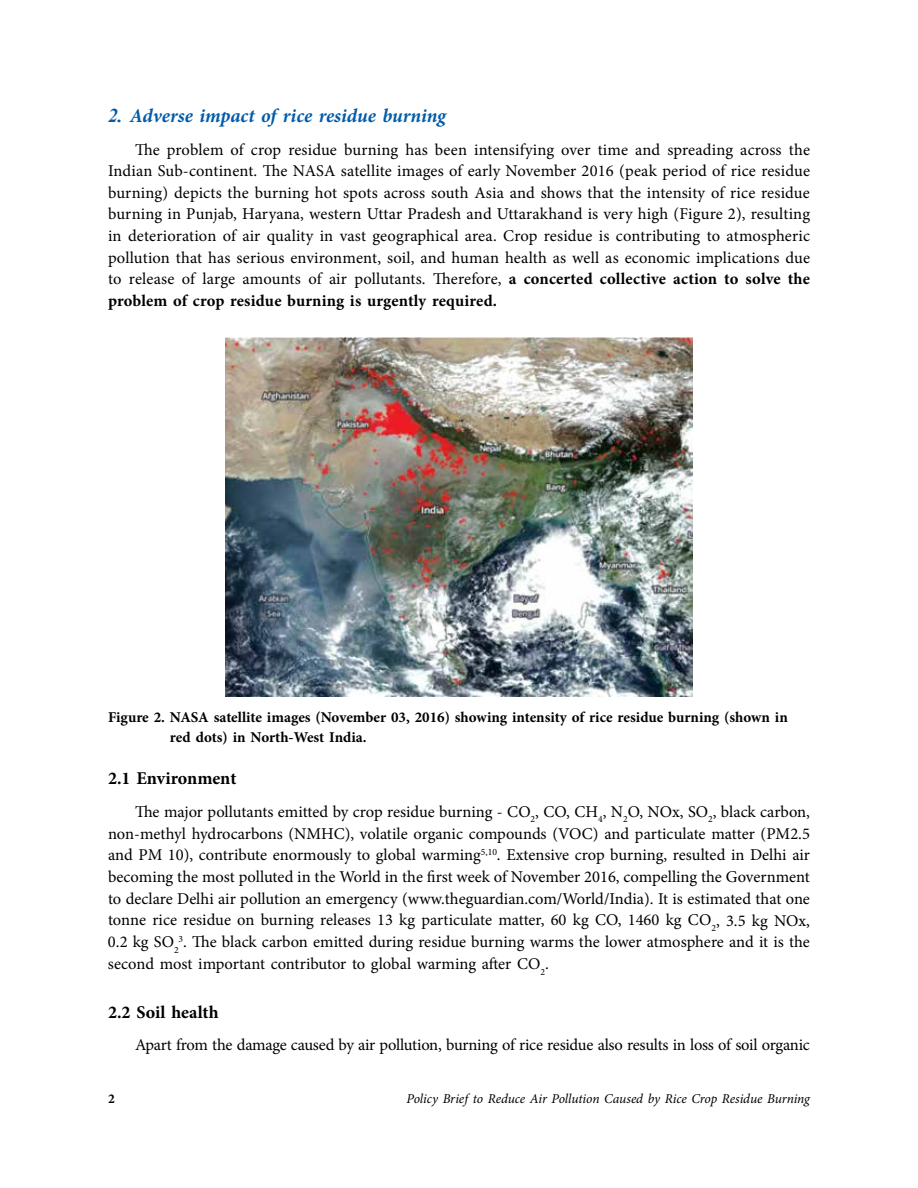
<style>
.page{position:relative;width:918px;height:1188px;background:#fff}
.page>*{position:absolute;margin:0;border:0;box-sizing:border-box;transform-origin:0 0}
.t1{font:italic 700 19.5px "Minion Pro";letter-spacing:-.005em;color:#005baa}
.t2{font:700 18px "Minion Pro";color:#000}
.t3{font:16.5px/21.6px "Minion Pro";letter-spacing:-.01em;color:#000;text-align:justify}
.t4{font:700 15px/19.5px "Minion Pro";color:#000}
.t5{font:italic 13.5px "Minion Pro";letter-spacing:-.01em;color:#000}
.t6{font:700 13.5px "Minion Pro";color:#000}
.s1{font-family:"Times New Roman"}
.s2{font-weight:700}
</style>
<div class="page">
<img style="left:226px;top:338px;width:466px;height:359px">
<p class="t1" style="left:108px;top:102px;width:339px"><span class="s1">2.</span> Adverse impact of rice residue burning</p>
<p class="t3" style="left:108px;top:139px;width:704px;text-indent:27px">The problem of crop residue burning has been intensifying over time and spreading across the Indian Sub-continent. The NASA satellite images of early November 2016 (peak period of rice residue burning) depicts the burning hot spots across south Asia and shows that the intensity of rice residue burning in Punjab, Haryana, western Uttar Pradesh and Uttarakhand is very high (Figure 2), resulting in deterioration of air quality in vast geographical area. Crop residue is contributing to atmospheric pollution that has serious environment, soil, and human health as well as economic implications due to release of large amounts of air pollutants. Therefore, <span class="s2">a concerted collective action to solve the problem of crop residue burning is urgently required.</span></p>
<p class="t4" style="left:170px;top:707px;width:619px;text-indent:-62px">Figure 2. NASA satellite images (November 03, 2016) showing intensity of rice residue burning (shown in red dots) in North-West India.</p>
<p class="t2" style="left:108px;top:766px;width:130px">2.1 Environment</p>
<p class="t3" style="left:108px;top:801px;width:704px;text-indent:27px">The major pollutants emitted by crop residue burning - CO<sub>2</sub>, CO, CH<sub>4</sub>, N<sub>2</sub>O, NOx, SO<sub>2</sub>, black carbon, non-methyl hydrocarbons (NMHC), volatile organic compounds (VOC) and particulate matter (PM2.5 and PM 10), contribute enormously to global warming<sup>5,10</sup>. Extensive crop burning, resulted in Delhi air becoming the most polluted in the World in the first week of November 2016, compelling the Government to declare Delhi air pollution an emergency (www.theguardian.com/World/India). It is estimated that one tonne rice residue on burning releases 13 kg particulate matter, 60 kg CO, 1460 kg CO<sub>2</sub>, 3.5 kg NOx, 0.2 kg SO<sub>2</sub><sup>3</sup>. The black carbon emitted during residue burning warms the lower atmosphere and it is the second most important contributor to global warming after CO<sub>2</sub>.</p>
<p class="t2" style="left:108px;top:999px;width:112px">2.2 Soil health</p>
<p class="t3" style="left:135px;top:1034px;width:676px">Apart from the damage caused by air pollution, burning of rice residue also results in loss of soil organic</p>
<p class="t6" style="left:108px;top:1089px;width:8px">2</p>
<p class="t5" style="left:407px;top:1090px;width:405px">Policy Brief to Reduce Air Pollution Caused by Rice Crop Residue Burning</p>
</div>
